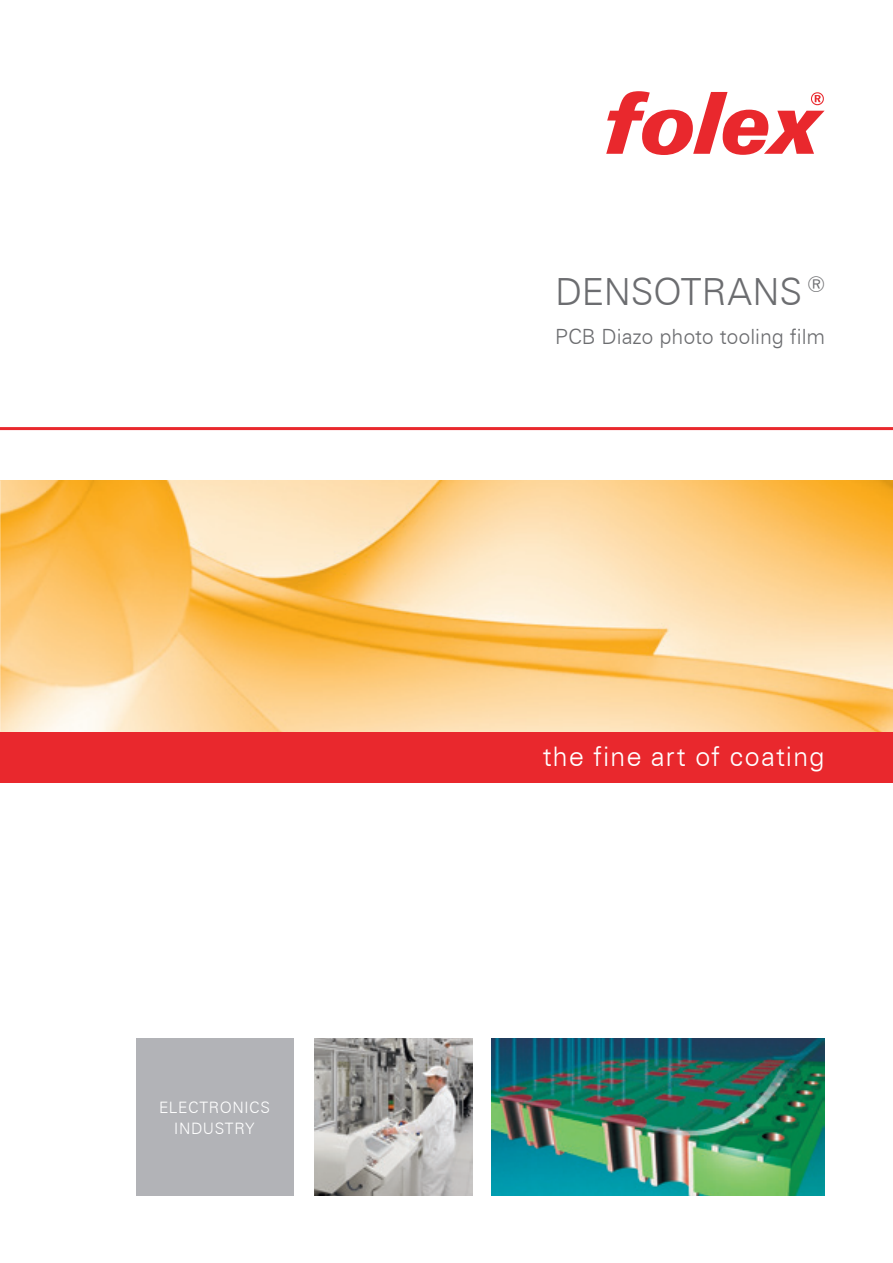
<style>
.page{position:relative;width:893px;height:1263px;background:#fff}
.page>*{position:absolute;margin:0;border:0;box-sizing:border-box;transform-origin:0 0}
.t1{font:300 37.5px "Zurich BT";letter-spacing:-.005em;color:#6c6d70}
.t2{font:300 27px "Zurich BT";letter-spacing:.035em;color:#fff}
.t3{font:300 21px "Zurich BT";color:#6c6d70}
.t4{font:300 15.75px/21.8px "Zurich BT";letter-spacing:.035em;color:#fff;text-align:center}
</style>
<div class="page">
<img style="left:491px;top:1038px;width:334px;height:157px">
<img style="left:315px;top:1038px;width:157px;height:158px">
<div style="left:0;top:732px;width:893px;height:51px;background:#e9282d"></div>
<svg style="left:606px;top:91px;width:219px;height:64px"></svg>
<hr style="left:0;top:427px;width:893px;height:3px;background:#e9282d">
<div style="left:136px;top:1039px;width:157px;height:157px;background:#b2b3b7"></div>
<img style="left:1px;top:481px;width:892px;height:251px">
<img style="left:0;top:481px;width:1px;height:251px">
<p class="t4" style="left:159px;top:1096px;width:112px">ELECTRONICS<br>INDUSTRY</p>
<h1 class="t1" style="left:555px;top:269px;width:272px">DENSOTRANS <sup>®</sup></h1>
<p class="t3" style="left:555px;top:324px;width:272px">PCB Diazo photo tooling film</p>
<p class="t2" style="left:543px;top:739px;width:284px">the fine art of coating</p>
</div>
